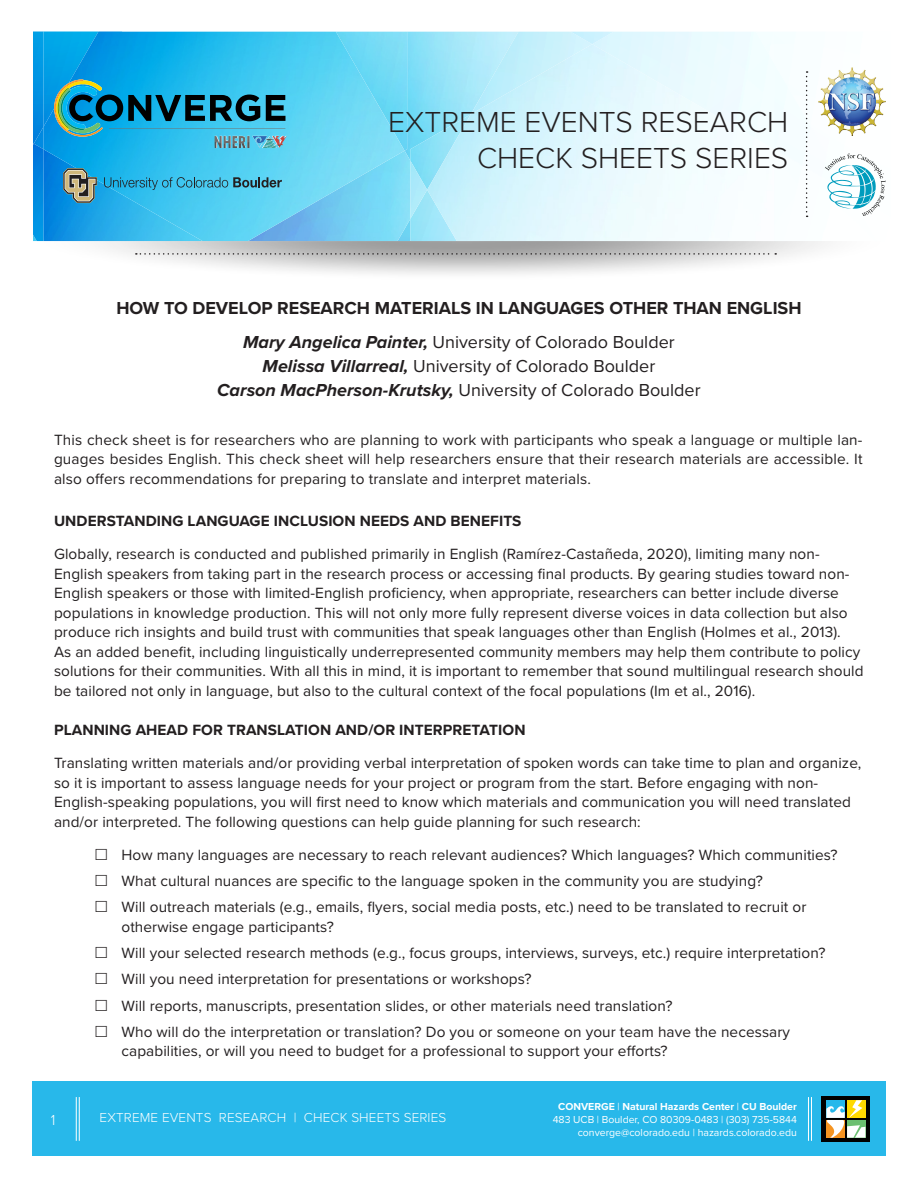
<style>
.page{position:relative;width:918px;height:1188px;background:#fff}
.page>*{position:absolute;margin:0;border:0;box-sizing:border-box;transform-origin:0 0}
.t1{font:300 30px/36px "Proxima Nova";color:#231f20;text-align:right}
.t2{font:18px "Proxima Nova";color:#231f20}
.t3{font:700 18px "Proxima Nova";color:#231f20}
.t4{font:15.3px/19.5px "Proxima Nova";letter-spacing:.005em;color:#231f20}
.t5{font:700 15.3px "Proxima Nova";letter-spacing:.005em;color:#231f20}
.t6{font:300 15px "Proxima Nova";color:#fff}
.t7{font:300 13.5px "Proxima Nova";letter-spacing:.01em;color:#fff}
.t8{font:10.5px/12.6px "Proxima Nova";color:#fff;text-align:right}
.s1{font-weight:700;font-style:italic}
.s2{font-weight:700}
</style>
<div class="page">
<div style="left:32px;top:1082px;width:854px;height:74px;background:#28b8ea"></div>
<hr style="left:79px;top:1097px;width:1px;height:44px;background:#fff">
<hr style="left:76px;top:1097px;width:1px;height:44px;background:#fff">
<div style="left:822px;top:1096px;width:48px;height:46px;background:#000"></div>
<svg style="left:826px;top:1100px;width:39px;height:38px"></svg>
<hr style="left:811px;top:1097px;width:1px;height:44px;background:#fff">
<hr style="left:808px;top:1097px;width:1px;height:44px;background:#fff">
<img style="left:33px;top:32px;width:303px;height:209px">
<img style="left:34px;top:127px;width:9px;height:22px">
<img style="left:407px;top:32px;width:64px;height:119px">
<img style="left:471px;top:32px;width:100px;height:12px">
<img style="left:248px;top:151px;width:162px;height:90px">
<img style="left:571px;top:32px;width:43px;height:12px">
<img style="left:410px;top:114px;width:17px;height:47px">
<img style="left:410px;top:219px;width:17px;height:22px">
<img style="left:427px;top:44px;width:347px;height:197px">
<img style="left:410px;top:161px;width:17px;height:58px">
<svg style="left:33px;top:235px;width:4px;height:6px"></svg>
<img style="left:336px;top:32px;width:71px;height:119px">
<img style="left:43px;top:32px;width:56px;height:95px">
<svg style="left:136px;top:253px;width:640px;height:2px"></svg>
<svg style="left:825px;top:154px;width:61px;height:62px"></svg>
<img style="left:818px;top:68px;width:68px;height:67px">
<svg style="left:806px;top:71px;width:2px;height:146px"></svg>
<img style="left:252px;top:136px;width:35px;height:12px">
<svg style="left:54px;top:79px;width:231px;height:58px;background:#2591af"></svg>
<svg style="left:104px;top:177px;width:178px;height:13px;background:#39a1c1"></svg>
<svg style="left:63px;top:168px;width:34px;height:35px"></svg>
<p class="t1" style="left:388px;top:103px;width:402px">EXTREME EVENTS RESEARCH<br>CHECK SHEETS SERIES</p>
<p class="t3" style="left:116px;top:295px;width:687px">HOW TO DEVELOP RESEARCH MATERIALS IN LANGUAGES OTHER THAN ENGLISH</p>
<p class="t2" style="left:243px;top:329px;width:433px"><span class="s1">Mary Angelica Painter,</span> University of Colorado Boulder</p>
<p class="t2" style="left:263px;top:353px;width:394px"><span class="s1">Melissa Villarreal,</span> University of Colorado Boulder</p>
<p class="t2" style="left:217px;top:377px;width:485px"><span class="s1">Carson MacPherson-Krutsky,</span> University of Colorado Boulder</p>
<p class="t4" style="left:54px;top:429px;width:810px;text-align:justify">This check sheet is for researchers who are planning to work with participants who speak a language or multiple lan&shy;guages besides English. This check sheet will help researchers ensure that their research materials are accessible. It also offers recommendations for preparing to translate and interpret materials.</p>
<p class="t5" style="left:54px;top:510px;width:469px">UNDERSTANDING LANGUAGE INCLUSION NEEDS AND BENEFITS</p>
<p class="t4" style="left:54px;top:544px;width:811px">Globally, research is conducted and published primarily in English (Ramírez-Castañeda, 2020), limiting many non-English speakers from taking part in the research process or accessing final products. By gearing studies toward non-English speakers or those with limited-English proficiency, when appropriate, researchers can better include diverse populations in knowledge production. This will not only more fully represent diverse voices in data collection but also produce rich insights and build trust with communities that speak languages other than English (Holmes et al., 2013).<br>As an added benefit, including linguistically underrepresented community members may help them contribute to policy solutions for their communities. With all this in mind, it is important to remember that sound multilingual research should be tailored not only in language, but also to the cultural context of the focal populations (Im et al., 2016).</p>
<p class="t5" style="left:54px;top:719px;width:473px">PLANNING AHEAD FOR TRANSLATION AND/OR INTERPRETATION</p>
<p class="t4" style="left:54px;top:753px;width:809px">Translating written materials and/or providing verbal interpretation of spoken words can take time to plan and organize, so it is important to assess language needs for your project or program from the start. Before engaging with non-English-speaking populations, you will first need to know which materials and communication you will need translated and/or interpreted. The following questions can help guide planning for such research:</p>
<p class="t4" style="left:122px;top:844px;width:718px">How many languages are necessary to reach relevant audiences? Which languages? Which communities?</p>
<p class="t4" style="left:122px;top:871px;width:643px">What cultural nuances are specific to the language spoken in the community you are studying?</p>
<p class="t4" style="left:122px;top:897px;width:687px">Will outreach materials (e.g., emails, flyers, social media posts, etc.) need to be translated to recruit or otherwise engage participants?</p>
<p class="t4" style="left:122px;top:943px;width:705px">Will your selected research methods (e.g., focus groups, interviews, surveys, etc.) require interpretation?</p>
<p class="t4" style="left:122px;top:969px;width:412px">Will you need interpretation for presentations or workshops?</p>
<p class="t4" style="left:122px;top:995px;width:553px">Will reports, manuscripts, presentation slides, or other materials need translation?</p>
<p class="t4" style="left:122px;top:1021px;width:670px">Who will do the interpretation or translation? Do you or someone on your team have the necessary capabilities, or will you need to budget for a professional to support your efforts?</p>
<p class="t6" style="left:51px;top:1109px;width:6px">1</p>
<p class="t8" style="left:553px;top:1100px;width:246px"><span class="s2">CONVERGE</span> | <span class="s2">Natural Hazards Center</span> | <span class="s2">CU Boulder<br></span>483 UCB | Boulder, CO 80309-0483 | (303) 735-5844 converge@colorado.edu | hazards.colorado.edu</p>
<p class="t7" style="left:100px;top:1107px;width:348px">EXTREME EVENTS RESEARCH | CHECK SHEETS SERIES</p>
</div>
